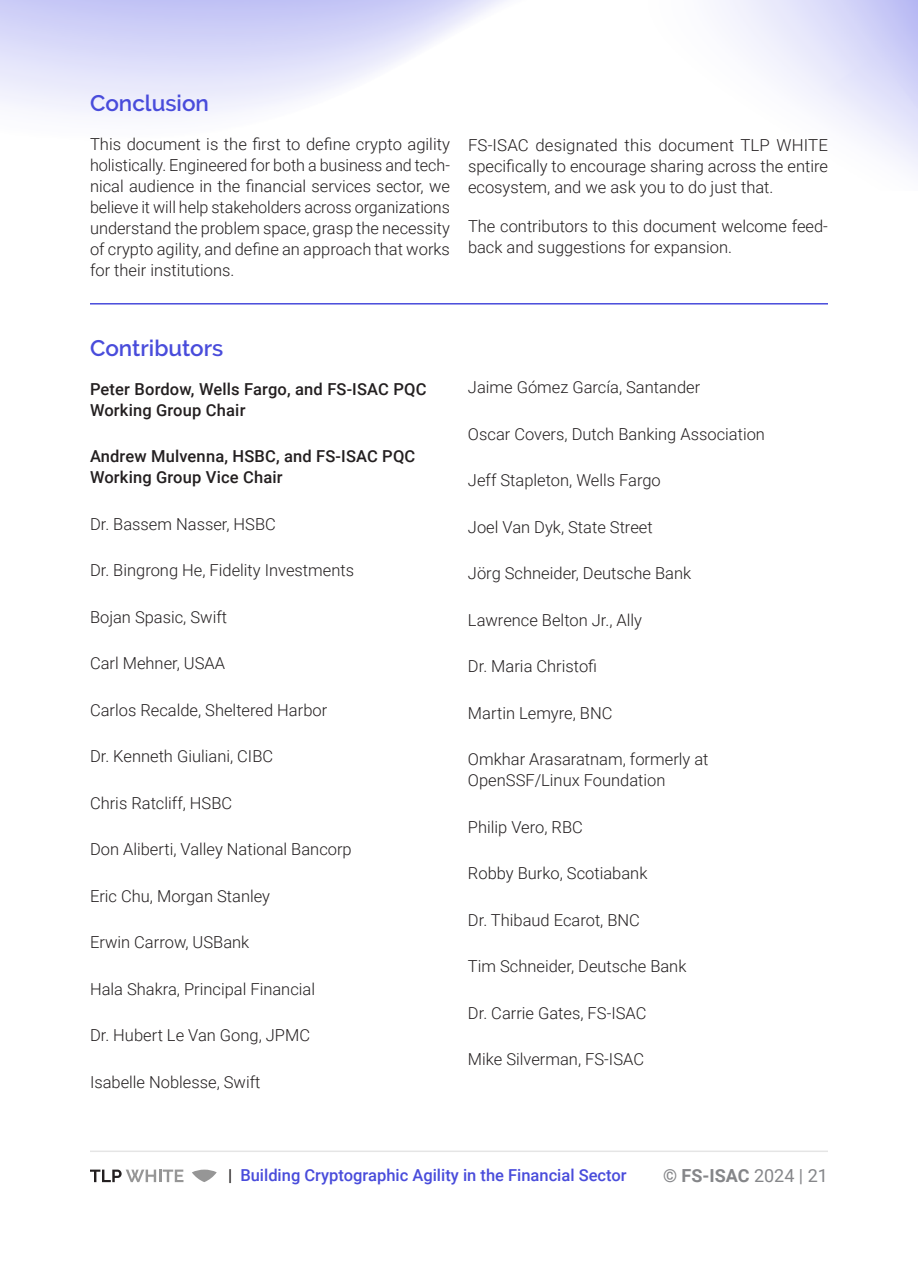
<style>
.page{position:relative;width:918px;height:1263px;background:#fff}
.page>*{position:absolute;margin:0;border:0;box-sizing:border-box;transform-origin:0 0}
.t1{font:600 22.5px "Raleway";color:#494cdb}
.t2{font:700 18px "Roboto";color:#858689}
.t3{font:300 16.5px/21px "Roboto";color:#231f20;text-align:justify}
.t4{font:500 16.5px/21px "Roboto";letter-spacing:.01em;color:#231f20}
.t5{font:500 16.5px "Roboto";color:#494cdb}
.s1{color:#231f20}
.s2{font-weight:400}
</style>
<div class="page">
<hr style="left:90px;top:1150px;width:738px;height:2px;background:#e5e5e5">
<svg style="left:90px;top:1169px;width:93px;height:13px"></svg>
<svg style="left:192px;top:1169px;width:25px;height:13px"></svg>
<hr style="left:90px;top:303px;width:738px;height:1px;background:#494cdb">
<h1 class="t1" style="left:90px;top:90px;width:121px">Conclusion</h1>
<p class="t3" style="left:90px;top:133px;width:362px">This document is the first to define crypto agility holistically. Engineered for both a business and tech&shy;nical audience in the financial services sector, we believe it will help stakeholders across organizations understand the problem space, grasp the necessity of crypto agility, and define an approach that works for their institutions.</p>
<p class="t3" style="left:468px;top:134px;width:362px">FS-ISAC designated this document TLP WHITE specifically to encourage sharing across the entire ecosystem, and we ask you to do just that.</p>
<p class="t3" style="left:468px;top:215px;width:361px">The contributors to this document welcome feed&shy;back and suggestions for expansion.</p>
<h1 class="t1" style="left:90px;top:335px;width:135px">Contributors</h1>
<p class="t4" style="left:90px;top:378px;width:338px">Peter Bordow, Wells Fargo, and FS-ISAC PQC<br>Working Group Chair</p>
<p class="t4" style="left:90px;top:445px;width:327px">Andrew Mulvenna, HSBC, and FS-ISAC PQC<br>Working Group Vice Chair</p>
<p class="t3" style="left:90px;top:513px;width:187px">Dr. Bassem Nasser, HSBC</p>
<p class="t3" style="left:90px;top:559px;width:266px">Dr. Bingrong He, Fidelity Investments</p>
<p class="t3" style="left:90px;top:606px;width:139px">Bojan Spasic, Swift</p>
<p class="t3" style="left:90px;top:652px;width:137px">Carl Mehner, USAA</p>
<p class="t3" style="left:90px;top:699px;width:239px">Carlos Recalde, Sheltered Harbor</p>
<p class="t3" style="left:90px;top:745px;width:185px">Dr. Kenneth Giuliani, CIBC</p>
<p class="t3" style="left:90px;top:792px;width:144px">Chris Ratcliff, HSBC</p>
<p class="t3" style="left:90px;top:838px;width:263px">Don Aliberti, Valley National Bancorp</p>
<p class="t3" style="left:90px;top:885px;width:182px">Eric Chu, Morgan Stanley</p>
<p class="t3" style="left:90px;top:931px;width:161px">Erwin Carrow, USBank</p>
<p class="t3" style="left:90px;top:978px;width:227px">Hala Shakra, Principal Financial</p>
<p class="t3" style="left:90px;top:1024px;width:222px">Dr. Hubert Le Van Gong, JPMC</p>
<p class="t3" style="left:90px;top:1071px;width:172px">Isabelle Noblesse, Swift</p>
<p class="t3" style="left:468px;top:376px;width:234px">Jaime Gómez García, Santander</p>
<p class="t3" style="left:468px;top:423px;width:299px">Oscar Covers, Dutch Banking Association</p>
<p class="t3" style="left:468px;top:469px;width:194px">Jeff Stapleton, Wells Fargo</p>
<p class="t3" style="left:468px;top:516px;width:186px">Joel Van Dyk, State Street</p>
<p class="t3" style="left:468px;top:562px;width:225px">Jörg Schneider, Deutsche Bank</p>
<p class="t3" style="left:468px;top:609px;width:176px">Lawrence Belton Jr., Ally</p>
<p class="t3" style="left:468px;top:655px;width:131px">Dr. Maria Christofi</p>
<p class="t3" style="left:468px;top:702px;width:146px">Martin Lemyre, BNC</p>
<p class="t3" style="left:468px;top:748px;width:242px">Omkhar Arasaratnam, formerly at<br>OpenSSF/Linux Foundation</p>
<p class="t3" style="left:468px;top:816px;width:116px">Philip Vero, RBC</p>
<p class="t3" style="left:468px;top:862px;width:181px">Robby Burko, Scotiabank</p>
<p class="t3" style="left:468px;top:909px;width:174px">Dr. Thibaud Ecarot, BNC</p>
<p class="t3" style="left:468px;top:955px;width:220px">Tim Schneider, Deutsche Bank</p>
<p class="t3" style="left:468px;top:1002px;width:180px">Dr. Carrie Gates, FS-ISAC</p>
<p class="t3" style="left:468px;top:1048px;width:178px">Mike Silverman, FS-ISAC</p>
<p class="t5" style="left:228px;top:1163px;width:400px"><span class="s1">|</span> Building Cryptographic Agility in the Financial Sector</p>
<p class="t2" style="left:663px;top:1163px;width:167px">© FS-ISAC <span class="s2">2024 | 21</span></p>
</div>
